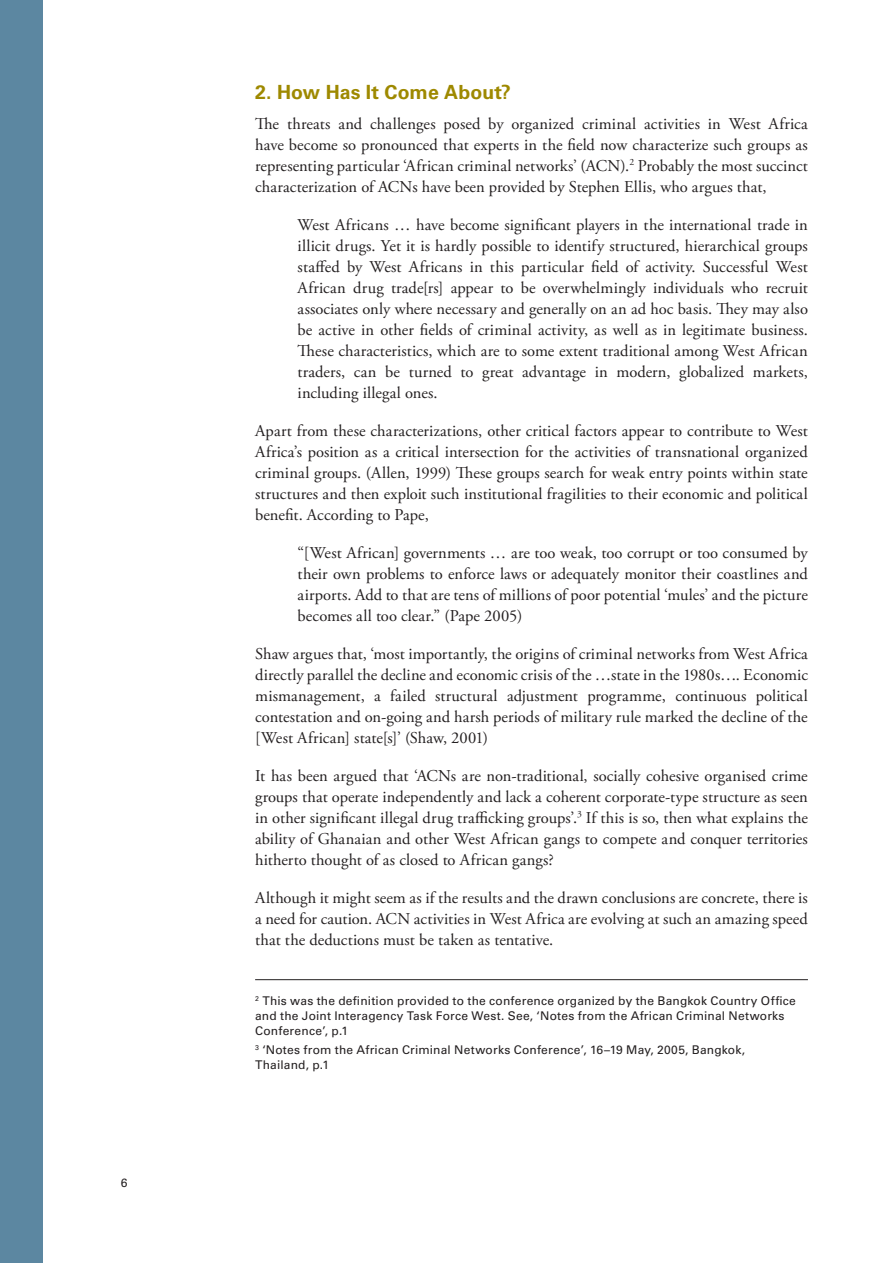
<style>
.page{position:relative;width:893px;height:1263px;background:#fff}
.page>*{position:absolute;margin:0;border:0;box-sizing:border-box;transform-origin:0 0}
.Underrubrik{font:700 19.5px "Univers LT Std";letter-spacing:.005em;color:#9e8900}
.Brödtext{font:16.5px/21px "Adobe Garamond Pro";letter-spacing:.005em;color:#231f20;text-align:justify}
.Fotnot{font:12px/15px "Univers LT Std";letter-spacing:.015em;color:#231f20}
</style>
<div class="page">
<div style="left:0;top:0;width:43px;height:1263px;background:#5c87a1"></div>
<hr style="left:255px;top:979px;width:553px;height:1px;background:#231f20">
<p class="Fotnot" style="left:121px;top:1175px;width:8px">6</p>
<p class="Underrubrik" style="left:255px;top:81px;width:257px">2. How Has It Come About?</p>
<p class="Brödtext" style="left:255px;top:114px;width:554px">The threats and challenges posed by organized criminal activities in West Africa have become so pronounced that experts in the field now characterize such groups as representing particular ‘African criminal networks’ (ACN).<sup>2</sup> Probably the most succinct characterization of ACNs have been provided by Stephen Ellis, who argues that,</p>
<p class="Brödtext" style="left:298px;top:215px;width:512px">West Africans … have become significant players in the international trade in illicit drugs. Yet it is hardly possible to identify structured, hierarchical groups staffed by West Africans in this particular field of activity. Successful West African drug trade[rs] appear to be overwhelmingly individuals who recruit associates only where necessary and generally on an ad hoc basis. They may also be active in other fields of criminal activity, as well as in legitimate business.<br>These characteristics, which are to some extent traditional among West African traders, can be turned to great advantage in modern, globalized markets, including illegal ones.</p>
<p class="Brödtext" style="left:255px;top:421px;width:554px">Apart from these characterizations, other critical factors appear to contribute to West Africa’s position as a critical intersection for the activities of transnational organized criminal groups. (Allen, 1999) These groups search for weak entry points within state structures and then exploit such institutional fragilities to their economic and political benefit. According to Pape,</p>
<p class="Brödtext" style="left:298px;top:543px;width:512px">“[West African] governments … are too weak, too corrupt or too consumed by their own problems to enforce laws or adequately monitor their coastlines and airports. Add to that are tens of millions of poor potential ‘mules’ and the picture becomes all too clear.” (Pape 2005)</p>
<p class="Brödtext" style="left:255px;top:644px;width:554px">Shaw argues that, ‘most importantly, the origins of criminal networks from West Africa directly parallel the decline and economic crisis of the …state in the 1980s…. Economic mismanagement, a failed structural adjustment programme, continuous political contestation and on-going and harsh periods of military rule marked the decline of the [West African] state[s]’ (Shaw, 2001)</p>
<p class="Brödtext" style="left:255px;top:766px;width:554px">It has been argued that ‘ACNs are non-traditional, socially cohesive organised crime groups that operate independently and lack a coherent corporate-type structure as seen in other significant illegal drug trafficking groups’.<sup>3</sup> If this is so, then what explains the ability of Ghanaian and other West African gangs to compete and conquer territories hitherto thought of as closed to African gangs?</p>
<p class="Brödtext" style="left:255px;top:888px;width:554px">Although it might seem as if the results and the drawn conclusions are concrete, there is a need for caution. ACN activities in West Africa are evolving at such an amazing speed that the deductions must be taken as tentative.</p>
<p class="Fotnot" style="left:255px;top:993px;width:542px"><sup>2</sup> This was the definition provided to the conference organized by the Bangkok Country Office and the Joint Interagency Task Force West. See, ‘Notes from the African Criminal Networks<br>Conference’, p.1</p>
<p class="Fotnot" style="left:255px;top:1043px;width:492px"><sup>3</sup> ‘Notes from the African Criminal Networks Conference’, 16–19 May, 2005, Bangkok,<br>Thailand, p.1</p>
</div>
